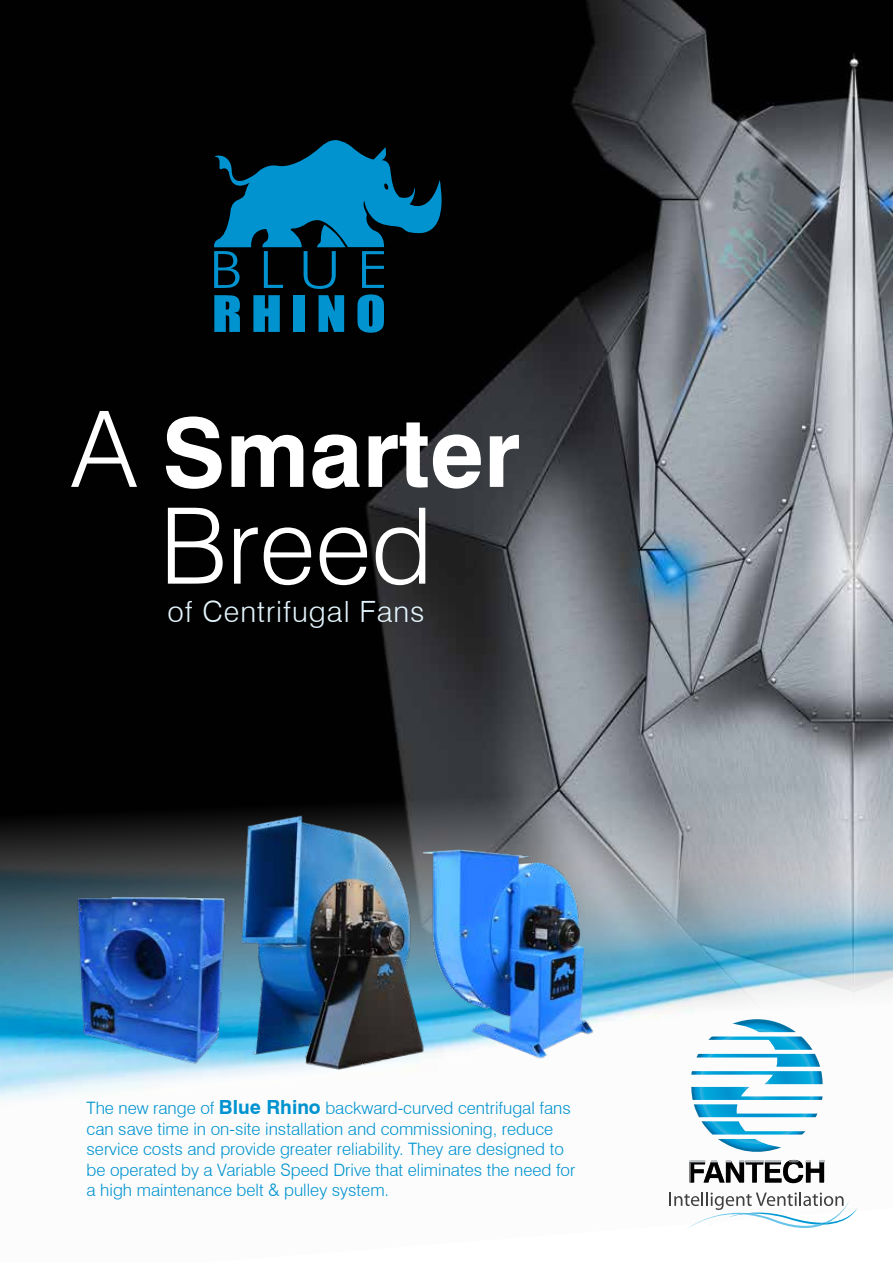
<style>
.page{position:relative;width:893px;height:1263px;background:#fff}
.page>*{position:absolute;margin:0;border:0;box-sizing:border-box;transform-origin:0 0}
.t1{font:300 105.6px "Swiss 721 BT";color:#fff}
.t2{font:700 95.25px "Swiss 721 BT";color:#fff}
.t3{font:300 29.25px "Swiss 721 BT";letter-spacing:.035em;color:#e4f5fd}
.t4{font:300 17.1px/20.5px "Swiss 721 BT";color:#0093d0}
.s1{font-weight:300;font-size:105.6px}
.s2{font-weight:700;font-size:19.5px}
</style>
<div class="page">
<img style="left:0;top:0;width:893px;height:68px">
<svg style="left:0;top:68px;width:893px;height:29px;background:#0b0b0b"></svg>
<img style="left:0;top:97px;width:893px;height:1087px">
<svg style="left:689px;top:1019px;width:135px;height:164px"></svg>
<svg style="left:669px;top:1192px;width:188px;height:37px"></svg>
<img style="left:68px;top:889px;width:162px;height:181px">
<img style="left:230px;top:810px;width:200px;height:262px">
<img style="left:415px;top:836px;width:193px;height:244px">
<svg style="left:214px;top:139px;width:230px;height:194px;background:#00415b"></svg>
<h2 class="t2" style="left:72px;top:395px;width:450px"><span class="s1">A</span> Smarter</h2>
<h1 class="t1" style="left:159px;top:482px;width:275px">Breed</h1>
<h3 class="t3" style="left:167px;top:594px;width:259px">of Centrifugal Fans</h3>
<p class="t4" style="left:87px;top:1097px;width:490px">The new range of <span class="s2">Blue Rhino</span> backward-curved centrifugal fans can save time in on-site installation and commissioning, reduce service costs and provide greater reliability. They are designed to be operated by a Variable Speed Drive that eliminates the need for a high maintenance belt &amp; pulley system.</p>
</div>
